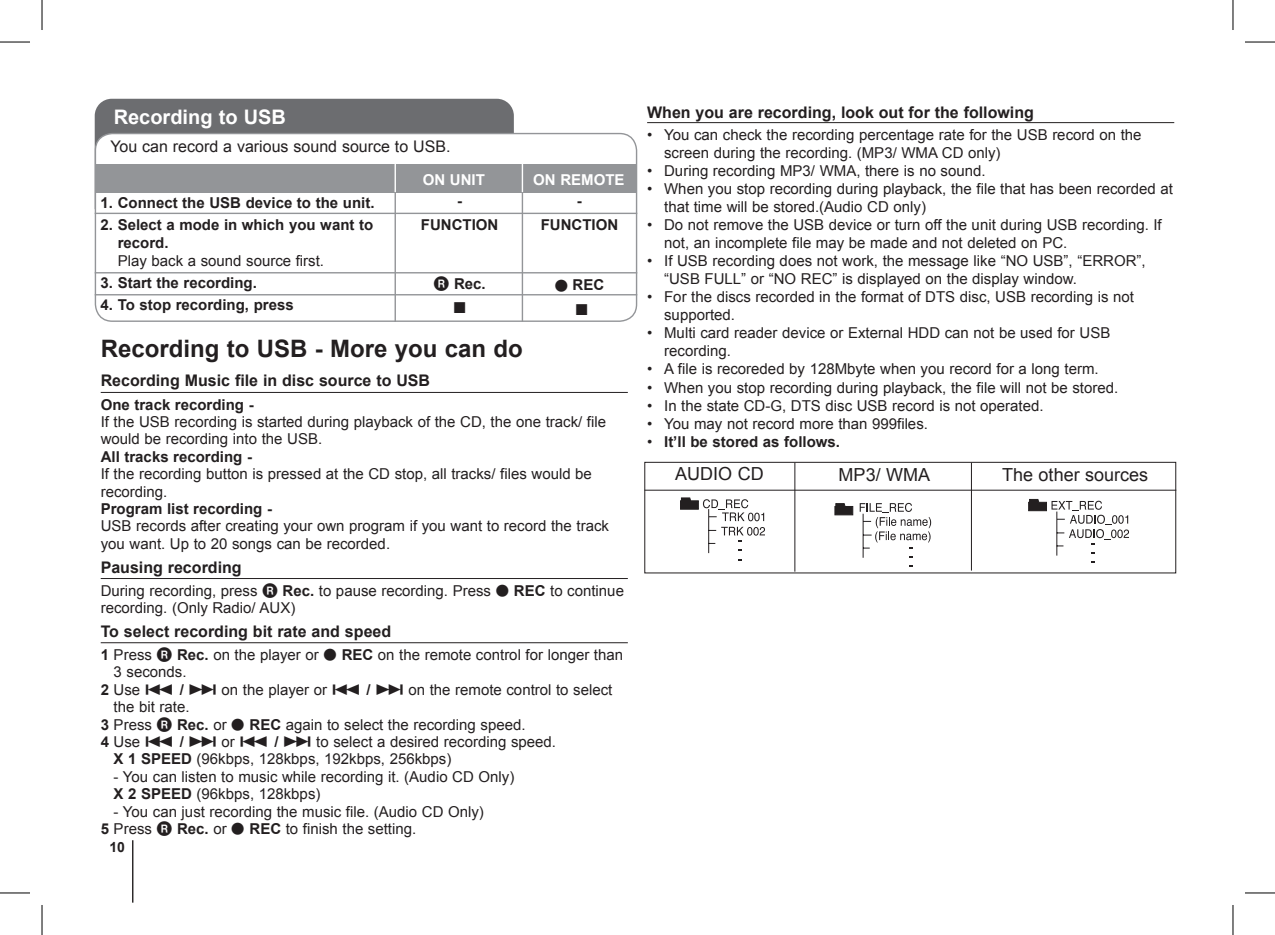
<style>
.page{position:relative;width:1275px;height:935px;background:#fff}
.page>*{position:absolute;margin:0;border:0;box-sizing:border-box;transform-origin:0 0}
.t1{font:700 24px "Arial";color:#231f20}
.t2{font:700 20px "Arial";color:#fff}
.t3{font:18px "Arial";color:#231f20}
.t4{font:700 16px "Arial";color:#231f20}
.t5{font:16px "Arial";color:#231f20}
.t6{font:15px/18px "Arial";color:#231f20}
.t7{font:700 15px/23.6px "Arial";color:#231f20;text-align:center}
.t8{font:700 15px "Arial";color:#fff}
.t9{font:15px "Sony PS Common";color:#231f20}
.t10{font:700 14px "Arial";color:#231f20}
.s1{font-family:"Sony PS Circled Nega";font-weight:400}
.s2{font-family:"Sony PS Common";font-weight:400}
.s3{font-family:"Sony PS Circled Nega"}
.s4{font-weight:700}
.s5{font-family:"Sony PS Common"}
.s6{font-weight:400}
</style>
<div class="page">
<hr style="left:132px;top:840px;width:1px;height:62px;background:#231f20">
<hr style="left:647px;top:122px;width:527px;height:1px;background:#231f20">
<hr style="left:101px;top:392px;width:527px;height:1px;background:#231f20">
<hr style="left:101px;top:578px;width:527px;height:1px;background:#231f20">
<hr style="left:101px;top:642px;width:527px;height:1px;background:#231f20">
<div style="left:95px;top:99px;width:419px;height:47px;background:#6c6d70"></div>
<div style="left:95px;top:133px;width:541px;height:188px;background:#fff;border-radius:17px"></div>
<div style="left:95px;top:133px;width:542px;height:189px;border:1px solid #939598;border-radius:17px"></div>
<div style="left:95px;top:164px;width:541px;height:28px;background:#939598"></div>
<hr style="left:394px;top:190px;width:2px;height:132px;background:#939598">
<hr style="left:394px;top:163px;width:2px;height:29px;background:#fff">
<hr style="left:522px;top:192px;width:1px;height:129px;background:#939598">
<svg style="left:522px;top:164px;width:1px;height:28px"></svg>
<hr style="left:95px;top:213px;width:542px;height:1px;background:#939598">
<hr style="left:95px;top:294px;width:542px;height:1px;background:#939598">
<hr style="left:95px;top:272px;width:542px;height:1px;background:#939598">
<div style="left:644px;top:462px;width:532px;height:111px;border:1px solid #231f20"></div>
<hr style="left:644px;top:489px;width:532px;height:1px;background:#231f20">
<hr style="left:708px;top:509px;width:1px;height:44px;background:#231f20">
<svg style="left:680px;top:497px;width:85px;height:54px"></svg>
<hr style="left:862px;top:513px;width:1px;height:44px;background:#231f20">
<svg style="left:859px;top:503px;width:72px;height:45px"></svg>
<svg style="left:834px;top:503px;width:19px;height:12px"></svg>
<hr style="left:1056px;top:511px;width:1px;height:44px;background:#231f20">
<svg style="left:1028px;top:499px;width:101px;height:47px"></svg>
<hr style="left:794px;top:462px;width:1px;height:109px;background:#231f20">
<hr style="left:971px;top:462px;width:1px;height:108px;background:#231f20">
<hr style="left:0;top:42px;width:30px;height:1px;background:#000">
<hr style="left:1245px;top:42px;width:30px;height:1px;background:#000">
<hr style="left:0;top:892px;width:30px;height:1px;background:#000">
<hr style="left:1245px;top:892px;width:30px;height:1px;background:#000">
<hr style="left:42px;top:0;width:1px;height:30px;background:#000">
<hr style="left:42px;top:904px;width:1px;height:30px;background:#000">
<hr style="left:1232px;top:0;width:1px;height:30px;background:#000">
<hr style="left:1232px;top:904px;width:1px;height:30px;background:#000">
<h2 class="t2" style="left:114px;top:103px;width:174px">Recording to USB</h2>
<p class="t5" style="left:110px;top:136px;width:342px">You can record a various sound source to USB.</p>
<p class="t7" style="left:101px;top:191px;width:275px">1. Connect the USB device to the unit.</p>
<p class="t7" style="left:118px;top:216px;width:257px;line-height:18px;text-align:left;text-indent:-17px">2. Select a mode in which you want to record.</p>
<p class="t6" style="left:118px;top:252px;width:208px">Play back a sound source first.</p>
<p class="t7" style="left:101px;top:271px;width:158px">3. Start the recording.</p>
<p class="t7" style="left:101px;top:293px;width:195px">4. To stop recording, press</p>
<p class="t8" style="left:423px;top:169px;width:64px">ON UNIT</p>
<p class="t8" style="left:533px;top:169px;width:93px">ON REMOTE</p>
<p class="t7" style="left:421px;top:190px;width:79px">-<br>FUNCTION</p>
<p class="t7" style="left:540px;top:190px;width:79px">-<br>FUNCTION</p>
<p class="t7" style="left:433px;top:272px;width:54px"><span class="s1">R</span> Rec.</p>
<p class="t9" style="left:453px;top:298px;width:15px">X</p>
<p class="t7" style="left:554px;top:273px;width:51px"><span class="s2">Z</span> REC</p>
<p class="t9" style="left:575px;top:301px;width:15px">X</p>
<h1 class="t1" style="left:101px;top:332px;width:424px">Recording to USB - More you can do</h1>
<p class="t4" style="left:101px;top:370px;width:331px">Recording Music file in disc source to USB</p>
<p class="t7" style="left:101px;top:393px;width:154px">One track recording -</p>
<p class="t6" style="left:101px;top:413px;width:507px;line-height:17.4px">If the USB recording is started during playback of the CD, the one track/ file would be recording into the USB.</p>
<p class="t7" style="left:101px;top:445px;width:153px">All tracks recording -</p>
<p class="t6" style="left:101px;top:465px;width:493px;line-height:17.4px">If the recording button is pressed at the CD stop, all tracks/ files would be recording.</p>
<p class="t7" style="left:101px;top:497px;width:173px">Program list recording -</p>
<p class="t6" style="left:101px;top:517px;width:510px;line-height:17.4px">USB records after creating your own program if you want to record the track you want. Up to 20 songs can be recorded.</p>
<p class="t4" style="left:101px;top:556px;width:142px">Pausing recording</p>
<p class="t6" style="left:101px;top:581px;width:525px;line-height:17.4px">During recording, press <span class="s3">R</span> <span class="s4">Rec.</span> to pause recording. Press <span class="s5">Z</span> <span class="s4">REC</span> to continue recording. (Only Radio/ AUX)</p>
<p class="t4" style="left:101px;top:620px;width:292px">To select recording bit rate and speed</p>
<p class="t6" style="left:101px;top:645px;width:524px"><span class="s4">1</span> Press <span class="s3">R</span> <span class="s4">Rec.</span> on the player or <span class="s5">Z</span> <span class="s4">REC</span> on the remote control for longer than</p>
<p class="t6" style="left:114px;top:663px;width:74px">3 seconds.</p>
<p class="t6" style="left:101px;top:680px;width:513px"><span class="s4">2</span> Use <span class="s5">.</span> <span class="s4">/</span> <span class="s5">&gt;</span> on the player or <span class="s5">.</span> <span class="s4">/</span> <span class="s5">&gt;</span> on the remote control to select</p>
<p class="t6" style="left:114px;top:698px;width:77px">the bit rate.</p>
<p class="t6" style="left:101px;top:715px;width:426px"><span class="s4">3</span> Press <span class="s3">R</span> <span class="s4">Rec.</span> or <span class="s5">Z</span> <span class="s4">REC</span> again to select the recording speed.</p>
<p class="t6" style="left:101px;top:732px;width:457px"><span class="s4">4</span> Use <span class="s5">.</span> <span class="s4">/</span> <span class="s5">&gt;</span> or <span class="s5">.</span> <span class="s4">/</span> <span class="s5">&gt;</span> to select a desired recording speed.</p>
<p class="t6" style="left:114px;top:750px;width:339px"><span class="s4">X 1 SPEED</span> (96kbps, 128kbps, 192kbps, 256kbps)</p>
<p class="t6" style="left:114px;top:767px;width:402px;line-height:17.4px">- You can listen to music while recording it. (Audio CD Only)<br><span class="s4">X 2 SPEED</span> (96kbps, 128kbps)</p>
<p class="t6" style="left:101px;top:802px;width:385px;line-height:17.4px;text-indent:13px">- You can just recording the music file. (Audio CD Only)<br><span class="s4">5</span> Press <span class="s3">R</span> <span class="s4">Rec.</span> or <span class="s5">Z</span> <span class="s4">REC</span> to finish the setting.</p>
<p class="t10" style="left:109px;top:838px;width:17px">10</p>
<p class="t4" style="left:647px;top:102px;width:388px">When you are recording, look out for the following</p>
<p class="t6" style="left:664px;top:126px;width:479px;text-indent:-17px">• You can check the recording percentage rate for the USB record on the screen during the recording. (MP3/ WMA CD only)</p>
<p class="t6" style="left:647px;top:162px;width:340px">• During recording MP3/ WMA, there is no sound.</p>
<p class="t6" style="left:664px;top:180px;width:510px;text-indent:-17px">• When you stop recording during playback, the file that has been recorded at that time will be stored.(Audio CD only)</p>
<p class="t6" style="left:664px;top:216px;width:499px;text-indent:-17px">• Do not remove the USB device or turn off the unit during USB recording. If not, an incomplete file may be made and not deleted on PC.</p>
<p class="t6" style="left:664px;top:252px;width:483px;text-indent:-17px">• If USB recording does not work, the message like “NO USB”, “ERROR”, “USB FULL” or “NO REC” is displayed on the display window.</p>
<p class="t6" style="left:664px;top:288px;width:471px;text-indent:-17px">• For the discs recorded in the format of DTS disc, USB recording is not supported.</p>
<p class="t6" style="left:664px;top:324px;width:448px;text-indent:-17px">• Multi card reader device or External HDD can not be used for USB recording.</p>
<p class="t6" style="left:647px;top:360px;width:453px">• A file is recoreded by 128Mbyte when you record for a long term.</p>
<p class="t6" style="left:647px;top:378px;width:473px">• When you stop recording during playback, the file will not be stored.</p>
<p class="t6" style="left:647px;top:396px;width:398px">• In the state CD-G, DTS disc USB record is not operated.</p>
<p class="t6" style="left:647px;top:414px;width:282px">• You may not record more than 999files.</p>
<p class="t7" style="left:647px;top:430px;width:194px"><span class="s6">•</span> It’ll be stored as follows.</p>
<p class="t3" style="left:675px;top:462px;width:90px">AUDIO CD</p>
<p class="t3" style="left:838px;top:462px;width:93px">MP3/ WMA</p>
<p class="t3" style="left:1002px;top:463px;width:148px">The other sources</p>
</div>
